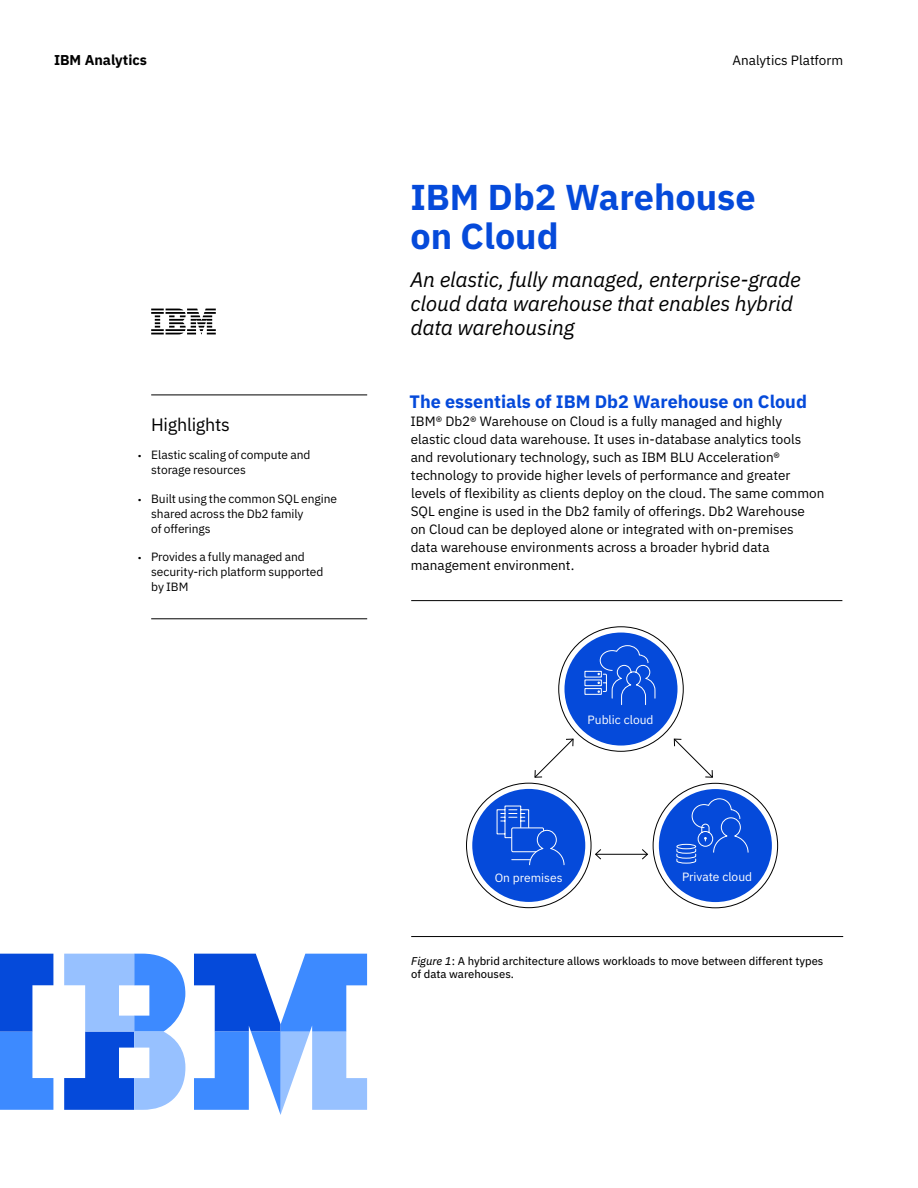
<style>
.page{position:relative;width:918px;height:1188px;background:#fff}
.page>*{position:absolute;margin:0;border:0;box-sizing:border-box;transform-origin:0 0}
._1A_title__color{font:700 36px/39px "IBM Plex Sans";color:#054ada}
._1B_subtitle{font:italic 21px/24px "IBM Plex Sans";letter-spacing:-.01em;color:#000}
._2A_head__color{font:700 18px "IBM Plex Sans";color:#054ada}
._3A_highlight_head{font:18px "IBM Plex Sans";letter-spacing:-.015em;color:#000}
.t1{font:700 14.25px "IBM Plex Sans";color:#000}
._2C_body{font:13.5px/18px "IBM Plex Sans";color:#000}
.t2{font:12px/15px "IBM Plex Sans";letter-spacing:-.005em;color:#000}
._2C_body-2{font:12px "IBM Plex Sans";color:#fff}
._2E_figure_caption{font:11.25px/13.5px "IBM Plex Sans Text";color:#000}
.s1{font-size:9.75px}
.s2{font-style:italic}
</style>
<div class="page">
<svg style="left:0;top:954px;width:53px;height:156px"></svg>
<svg style="left:194px;top:954px;width:173px;height:161px"></svg>
<svg style="left:64px;top:954px;width:121px;height:156px"></svg>
<svg style="left:151px;top:309px;width:65px;height:26px"></svg>
<hr style="left:151px;top:395px;width:216px;height:1px;background:#000">
<hr style="left:151px;top:618px;width:216px;height:1px;background:#000">
<hr style="left:411px;top:600px;width:431px;height:1px;background:#000">
<hr style="left:411px;top:936px;width:432px;height:1px;background:#000">
<svg style="left:559px;top:627px;width:124px;height:124px"></svg>
<div style="left:564px;top:633px;width:114px;height:113px;background:#054ada;border-radius:50%"></div>
<svg style="left:653px;top:783px;width:125px;height:125px"></svg>
<div style="left:659px;top:789px;width:113px;height:113px;background:#054ada;border-radius:50%"></div>
<svg style="left:467px;top:783px;width:124px;height:125px"></svg>
<div style="left:472px;top:789px;width:113px;height:113px;background:#054ada;border-radius:50%"></div>
<svg style="left:534px;top:738px;width:40px;height:40px"></svg>
<svg style="left:673px;top:738px;width:40px;height:40px"></svg>
<hr style="left:596px;top:854px;width:51px;height:1px;background:#000">
<svg style="left:595px;top:849px;width:7px;height:11px"></svg>
<svg style="left:641px;top:849px;width:7px;height:11px"></svg>
<svg style="left:584px;top:645px;width:72px;height:60px"></svg>
<svg style="left:676px;top:798px;width:73px;height:66px"></svg>
<svg style="left:496px;top:805px;width:69px;height:60px"></svg>
<p class="t1" style="left:54px;top:49px;width:94px">IBM Analytics</p>
<p class="_2C_body" style="left:732px;top:50px;width:112px">Analytics Platform</p>
<h5 class="_3A_highlight_head" style="left:151px;top:411px;width:80px">Highlights</h5>
<p class="t2" style="left:151px;top:447px;width:161px;text-indent:-14px"><span class="s1">•</span> Elastic scaling of compute and storage resources</p>
<p class="t2" style="left:151px;top:490px;width:187px;text-indent:-14px"><span class="s1">•</span> Built using the common SQL engine shared across the Db2 family<br>of offerings</p>
<p class="t2" style="left:151px;top:549px;width:174px;text-indent:-14px"><span class="s1">•</span> Provides a fully managed and security-rich platform supported by IBM</p>
<h1 class="_1A_title__color" style="left:410px;top:175px;width:347px">IBM Db2 Warehouse on Cloud</h1>
<h2 class="_1B_subtitle" style="left:410px;top:266px;width:392px">An elastic, fully managed, enterprise-grade cloud data warehouse that enables hybrid data warehousing</h2>
<h3 class="_2A_head__color" style="left:410px;top:388px;width:399px">The essentials of IBM Db2 Warehouse on Cloud</h3>
<p class="_2C_body" style="left:411px;top:411px;width:415px">IBM® Db2® Warehouse on Cloud is a fully managed and highly elastic cloud data warehouse. It uses in-database analytics tools and revolutionary technology, such as IBM BLU Acceleration® technology to provide higher levels of performance and greater levels of flexibility as clients deploy on the cloud. The same common SQL engine is used in the Db2 family of offerings. Db2 Warehouse<br>on Cloud can be deployed alone or integrated with on-premises<br>data warehouse environments across a broader hybrid data management environment.</p>
<p class="_2C_body-2" style="left:588px;top:711px;width:67px">Public cloud</p>
<p class="_2C_body-2" style="left:495px;top:868px;width:69px">On premises</p>
<p class="_2C_body-2" style="left:682px;top:868px;width:72px">Private cloud</p>
<p class="_2E_figure_caption" style="left:411px;top:953px;width:414px"><span class="s2">Figure 1</span>: A hybrid architecture allows workloads to move between different types of data warehouses.</p>
</div>
